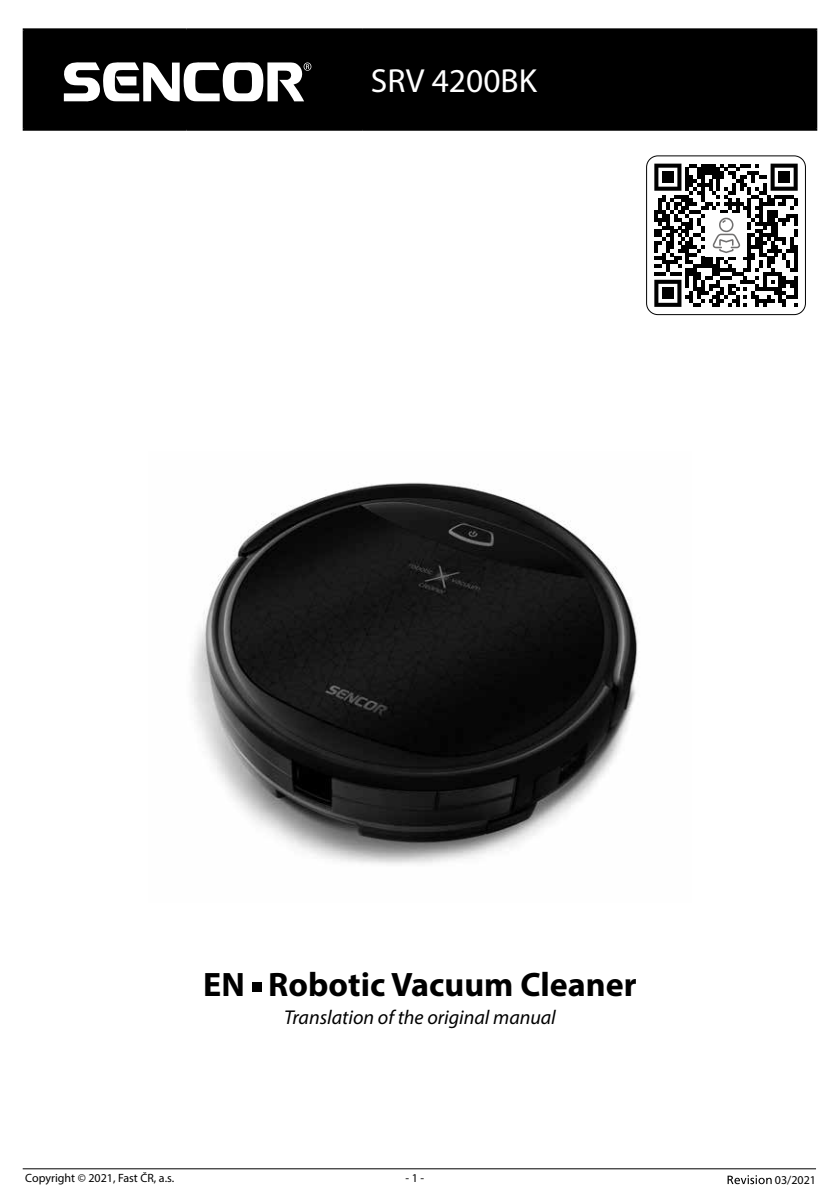
<style>
.page{position:relative;width:840px;height:1191px;background:#fff}
.page>*{position:absolute;margin:0;border:0;box-sizing:border-box;transform-origin:0 0}
.t1{font:700 34px "Myriad Pro";color:#000}
.t2{font:33.4px "Myriad Pro";color:#fff}
.t3{font:italic 20px "Myriad Pro";color:#000}
.t4{font:12px "Myriad Pro";color:#000}
</style>
<div class="page">
<hr style="left:23px;top:1168px;width:792px;height:1px;background:#000">
<svg style="left:727px;top:1175px;width:44px;height:9px"></svg>
<img style="left:191px;top:482px;width:447px;height:382px">
<div style="left:252px;top:982px;width:9px;height:10px;background:#000"></div>
<div style="left:25px;top:30px;width:789px;height:99px;background:#000"></div>
<hr style="left:23px;top:28px;width:163px;height:2px;background:#000">
<hr style="left:23px;top:30px;width:2px;height:99px;background:#000">
<hr style="left:186px;top:28px;width:176px;height:2px;background:#000">
<hr style="left:185px;top:30px;width:2px;height:99px;background:#000">
<hr style="left:362px;top:28px;width:454px;height:2px;background:#000">
<hr style="left:361px;top:30px;width:2px;height:99px;background:#000">
<hr style="left:814px;top:30px;width:2px;height:99px;background:#000">
<hr style="left:23px;top:129px;width:163px;height:2px;background:#000">
<hr style="left:186px;top:129px;width:176px;height:2px;background:#000">
<hr style="left:362px;top:129px;width:454px;height:2px;background:#000">
<svg style="left:63px;top:62px;width:248px;height:40px"></svg>
<svg style="left:646px;top:156px;width:159px;height:159px"></svg>
<h2 class="t2" style="left:370px;top:60px;width:167px">SRV 4200BK</h2>
<h1 class="t1" style="left:203px;top:962px;width:434px">EN Robotic Vacuum Cleaner</h1>
<h3 class="t3" style="left:284px;top:1005px;width:273px">Translation of the original manual</h3>
<p class="t4" style="left:25px;top:1170px;width:150px">Copyright © 2021, Fast ČR, a.s.</p>
<p class="t4" style="left:405px;top:1170px;width:20px">- 1 -</p>
<p class="t4" style="left:774px;top:1172px;width:43px">03/2021</p>
</div>
